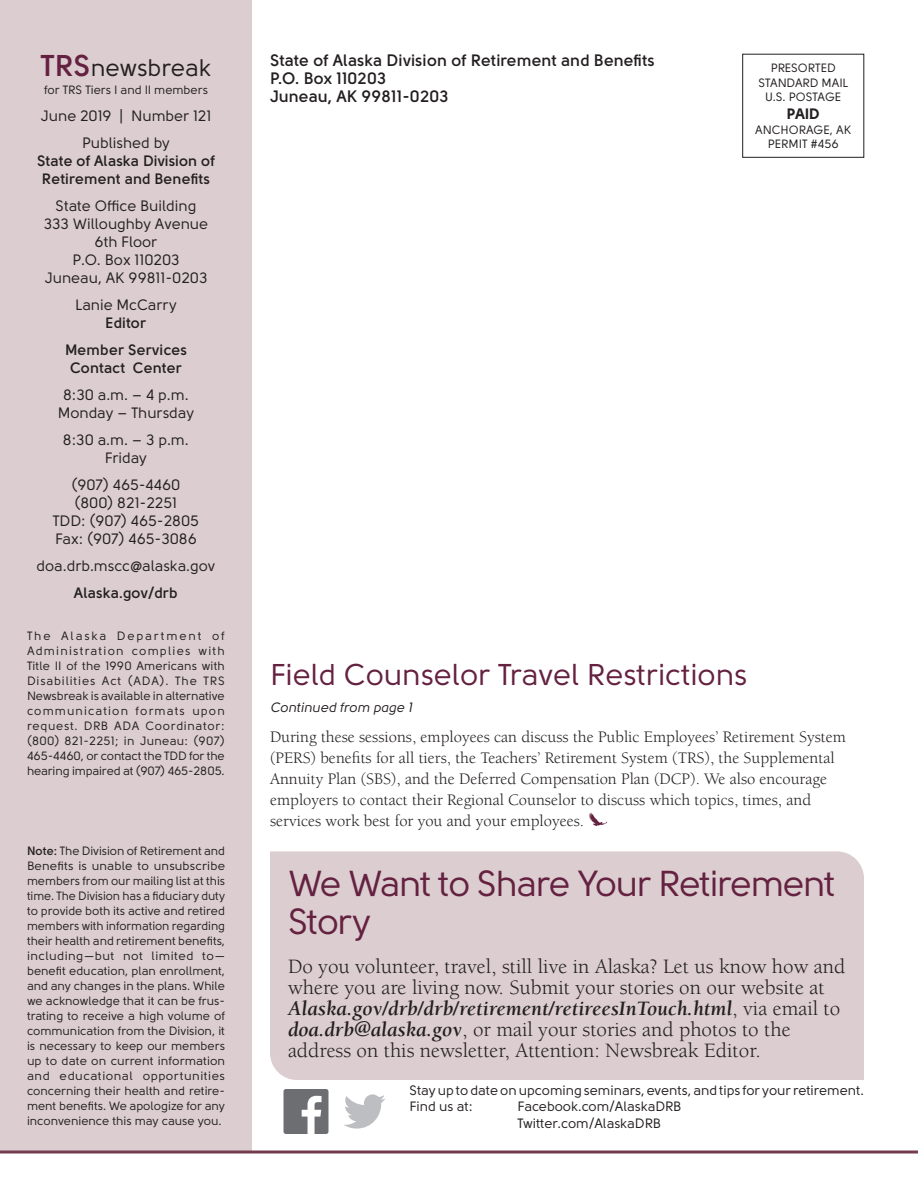
<style>
.page{position:relative;width:918px;height:1188px;background:#fff}
.page>*{position:absolute;margin:0;border:0;box-sizing:border-box;transform-origin:0 0}
.t1{font:36px/37.5px "Solomon Sans Normal";letter-spacing:-.03em;color:#642140}
.t2{font:30px "Solomon Sans Normal";color:#642140}
.t3{font:24px "Solomon Sans Normal";color:#231f20}
.t4{font:21px/21px "Berkeley Std";color:#231f20}
.t5{font:16.5px/21px "Berkeley Std";color:#231f20}
.t6{font:700 16.5px/18px "Solomon Sans Semi";color:#231f20}
.t7{font:15px/18px "Solomon Sans Normal";color:#231f20;text-align:center}
.t8{font:700 15px/18px "Solomon Sans Semi";color:#231f20;text-align:center}
.t9{font:15px "Solomon Sans Bold";color:#231f20}
.t10{font:13.5px/16.5px "Solomon Sans Normal";color:#231f20}
.t11{font:italic 13.5px "Solomon Sans Normal";color:#231f20}
.t12{font:12px/15px "Solomon Sans Normal";color:#231f20;text-align:justify}
.s1{font-family:"Solomon Sans Semi";font-weight:700;font-size:30px;color:#642140}
.s2{font-family:"Solomon Sans Semi";font-weight:700}
.s3{font-weight:700;font-style:italic}
</style>
<div class="page">
<div style="left:0;top:0;width:252px;height:1152px;background:#dbcdd0"></div>
<div style="left:742px;top:54px;width:122px;height:104px;border:1px solid #231f20"></div>
<svg style="left:0;top:1150px;width:918px;height:4px;background:#956a7a"></svg>
<div style="left:284px;top:1089px;width:45px;height:45px;background:#6d6e71;border-radius:2px"></div>
<svg style="left:302px;top:1096px;width:20px;height:38px"></svg>
<svg style="left:344px;top:1094px;width:41px;height:35px"></svg>
<div style="left:270px;top:851px;width:594px;height:229px;background:#dbcdd0"></div>
<svg style="left:589px;top:812px;width:18px;height:14px"></svg>
<h3 class="t3" style="left:41px;top:55px;width:172px"><span class="s1">TRS</span>newsbreak</h3>
<p class="t12" style="left:44px;top:83px;width:165px">for TRS Tiers I and II members</p>
<p class="t7" style="left:41px;top:103px;width:172px;line-height:27px">June 2019 | Number 121<br>Published by</p>
<p class="t8" style="left:37px;top:152px;width:179px">State of Alaska Division of<br>Retirement and Benefits</p>
<p class="t7" style="left:44px;top:197px;width:166px">State Office Building<br>333 Willoughby Avenue<br>6th Floor<br>P.O. Box 110203<br>Juneau, AK 99811-0203</p>
<p class="t7" style="left:75px;top:296px;width:103px">Lanie McCarry</p>
<p class="t8" style="left:65px;top:310px;width:123px;line-height:27px">Editor<br>Member Services</p>
<p class="t8" style="left:70px;top:359px;width:113px">Contact Center</p>
<p class="t7" style="left:58px;top:386px;width:138px">8:30 a.m. – 4 p.m.<br>Monday – Thursday</p>
<p class="t7" style="left:63px;top:431px;width:127px">8:30 a.m. – 3 p.m.<br>Friday</p>
<p class="t7" style="left:53px;top:476px;width:148px">(907) 465-4460 (800) 821-2251<br>TDD: (907) 465-2805<br>Fax: (907) 465-3086</p>
<p class="t7" style="left:37px;top:557px;width:180px">doa.drb.mscc@alaska.gov</p>
<p class="t8" style="left:74px;top:584px;width:105px">Alaska.gov/drb</p>
<p class="t12" style="left:27px;top:629px;width:199px">The Alaska Department of Administration complies with Title II of the 1990 Americans with Disabilities Act (ADA). The TRS Newsbreak is available in alternative communication formats upon request. DRB ADA Coordinator: (800) 821-2251; in Juneau: (907)<br>465-4460, or contact the TDD for the hearing impaired at (907) 465-2805.</p>
<p class="t12" style="left:27px;top:843px;width:200px"><span class="s2">Note:</span> The Division of Retirement and Benefits is unable to unsubscribe members from our mailing list at this time. The Division has a fiduciary duty to provide both its active and retired members with information regarding their health and retirement benefits, including—but not limited to— benefit education, plan enrollment, and any changes in the plans. While we acknowledge that it can be frus&shy;trating to receive a high volume of communication from the Division, it is necessary to keep our members up to date on current information and educational opportunities concerning their health and retire&shy;ment benefits. We apologize for any inconvenience this may cause you.</p>
<h3 class="t6" style="left:270px;top:52px;width:386px">State of Alaska Division of Retirement and Benefits<br>P.O. Box 110203<br>Juneau, AK 99811-0203</h3>
<p class="t12" style="left:758px;top:61px;width:91px;line-height:14.4px;text-align:center">PRESORTED<br>STANDARD MAIL<br>U.S. POSTAGE</p>
<p class="t9" style="left:787px;top:105px;width:34px">PAID</p>
<p class="t12" style="left:755px;top:122px;width:98px;line-height:14.4px;text-align:center">ANCHORAGE, AK<br>PERMIT #456</p>
<h2 class="t2" style="left:270px;top:658px;width:479px">Field Counselor Travel Restrictions</h2>
<p class="t11" style="left:270px;top:700px;width:144px">Continued from page 1</p>
<p class="t5" style="left:270px;top:727px;width:577px">During these sessions, employees can discuss the Public Employees’ Retirement System (PERS) benefits for all tiers, the Teachers’ Retirement System (TRS), the Supplemental Annuity Plan (SBS), and the Deferred Compensation Plan (DCP). We also encourage employers to contact their Regional Counselor to discuss which topics, times, and services work best for you and your employees.</p>
<h1 class="t1" style="left:288px;top:865px;width:549px">We Want to Share Your Retirement<br>Story</h1>
<p class="t4" style="left:288px;top:956px;width:559px">Do you volunteer, travel, still live in Alaska? Let us know how and where you are living now. Submit your stories on our website at <span class="s3">Alaska.gov/drb/drb/retirement/retireesInTouch.html</span>, via email to <span class="s3">doa.drb@alaska.gov</span>, or mail your stories and photos to the address on this newsletter, Attention: Newsbreak Editor.</p>
<p class="t10" style="left:410px;top:1082px;width:456px">Stay up to date on upcoming seminars, events, and tips for your retirement.<br>Find us at:</p>
<p class="t10" style="left:518px;top:1098px;width:165px">Facebook.com/AlaskaDRB<br>Twitter.com/AlaskaDRB</p>
</div>
